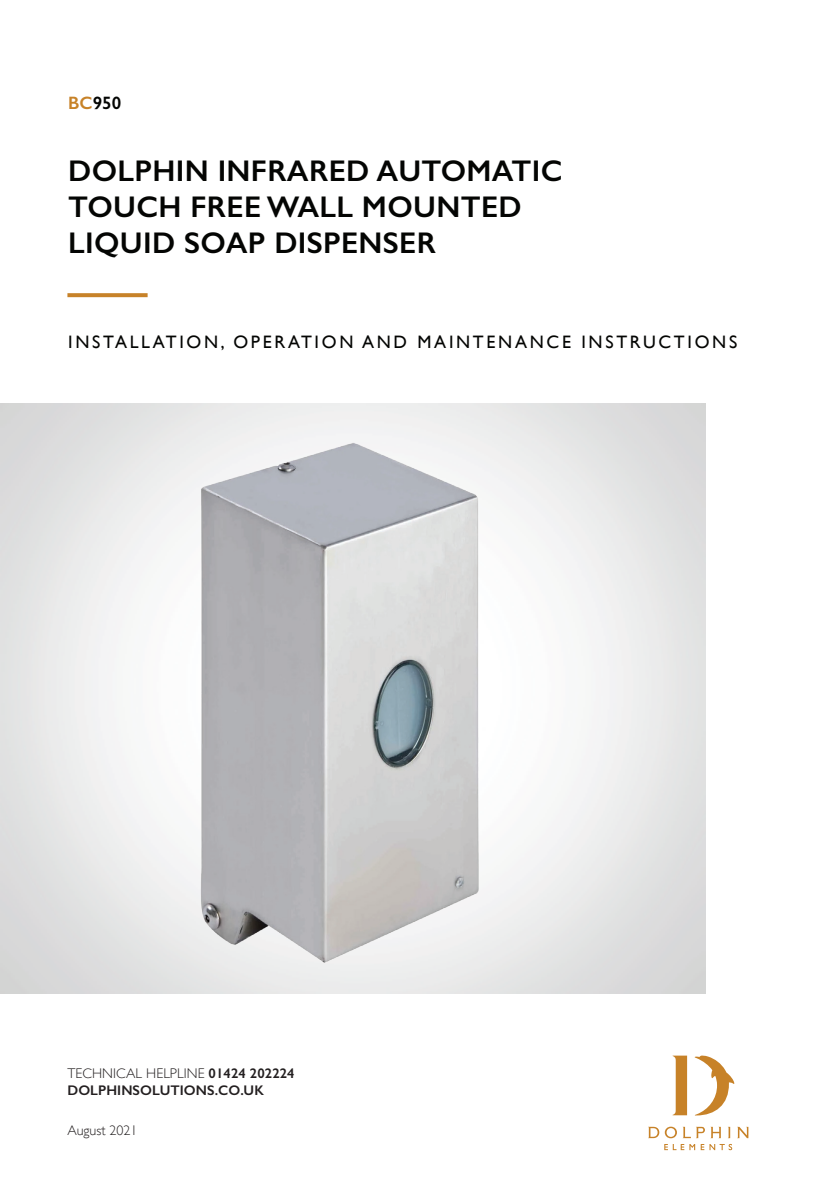
<style>
.page{position:relative;width:840px;height:1191px;background:#fff}
.page>*{position:absolute;margin:0;border:0;box-sizing:border-box;transform-origin:0 0}
.t1{font:600 30px/36px "Gill Sans";letter-spacing:.01em;color:#040503}
.t2{font:18px "Gill Sans";letter-spacing:.15em;color:#040503}
.t3{font:600 18px "Gill Sans";color:#040503}
.t4{font:600 14px/16.8px "Gill Sans";letter-spacing:.005em;color:#231f20}
.t5{font:300 14px "Gill Sans";color:#231f20}
.s1{color:#c78228}
.s2{font-weight:300}
</style>
<div class="page">
<svg style="left:648px;top:1126px;width:100px;height:24px"></svg>
<svg style="left:672px;top:1055px;width:62px;height:60px"></svg>
<img style="left:53px;top:417px;width:566px;height:566px">
<svg style="left:67px;top:293px;width:80px;height:4px"></svg>
<p class="t3" style="left:68px;top:92px;width:54px"><span class="s1">BC</span>950</p>
<p class="t1" style="left:68px;top:153px;width:495px">DOLPHIN INFRARED AUTOMATIC<br>TOUCH FREE WALL MOUNTED<br>LIQUID SOAP DISPENSER</p>
<p class="t2" style="left:68px;top:332px;width:670px">INSTALLATION, OPERATION AND MAINTENANCE INSTRUCTIONS</p>
<p class="t4" style="left:67px;top:1065px;width:228px"><span class="s2">TECHNICAL HELPLINE</span> 01424 202224<br>DOLPHINSOLUTIONS.CO.UK</p>
<p class="t5" style="left:67px;top:1119px;width:72px">August 2021</p>
</div>
